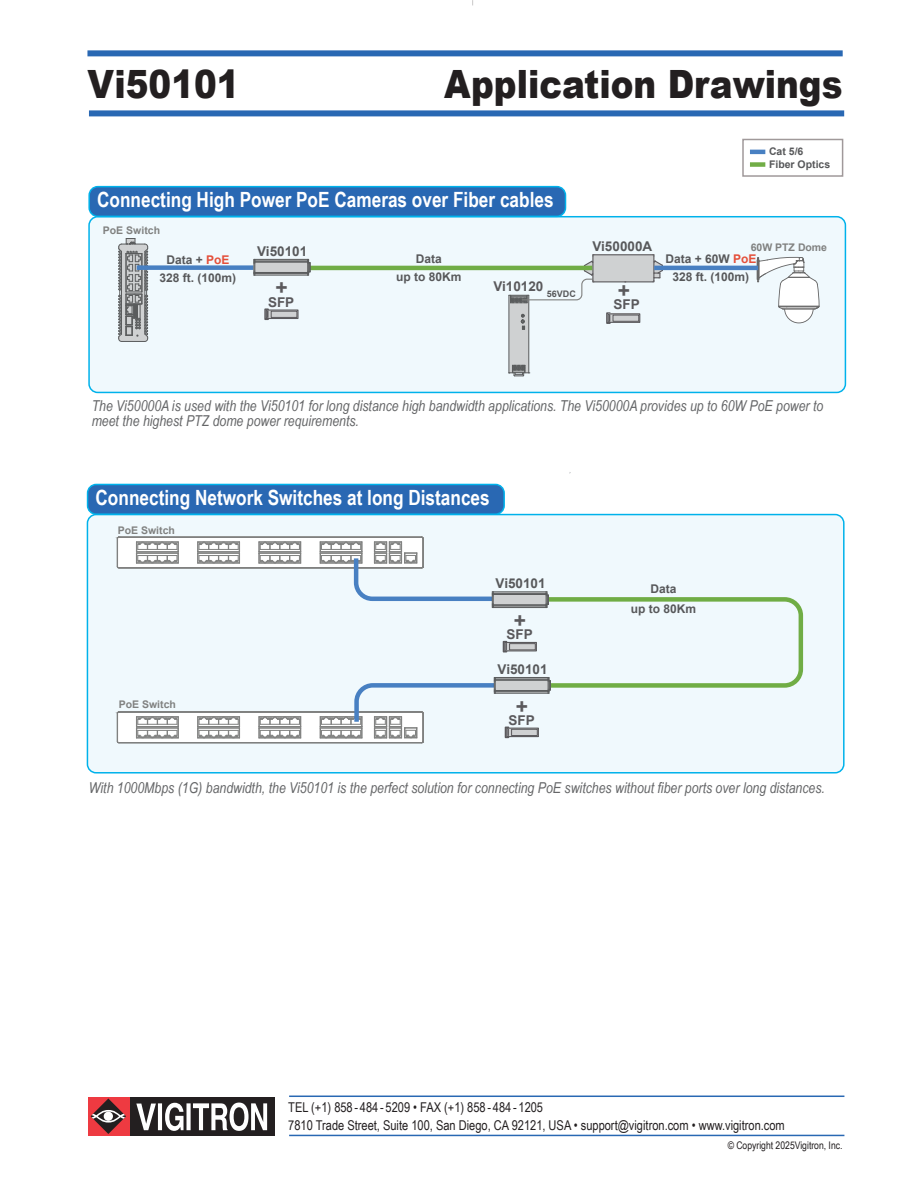
<style>
.page{position:relative;width:918px;height:1188px;background:#fff}
.page>*{position:absolute;margin:0;border:0;box-sizing:border-box;transform-origin:0 0}
.t1{font:900 39px "Arial";color:#231f20;scale:.87 1}
.t2{font:700 21px "Arial Narrow";color:#fff}
.t3{font:700 21px "Arial";color:#5a595c}
.t4{font:italic 15px/15px "Arial Narrow";color:#656668}
.t5{font:13.5px/18px "Arial Narrow";color:#231f20}
.t6{font:700 13.5px "Arial";color:#58595b}
.t7{font:700 13.5px "Arial";color:#5a595c}
.t8{font:700 12px/18px "Arial";color:#57585a;text-align:center}
.t9{font:700 10.5px "Arial";color:#808180}
.t10{font:10.5px "Arial Narrow";color:#231f20}
.t11{font:700 10.5px/12.6px "Arial";color:#57585a}
.t12{font:700 9px "Arial";color:#57585a}
.s1{color:#e44f3a}
</style>
<div class="page">
<div style="left:87px;top:515px;width:757px;height:258px;background:#f0f9fd;border-radius:9px"></div>
<div style="left:87px;top:514px;width:758px;height:260px;border:2px solid #00b2eb;border-radius:9px"></div>
<div style="left:89px;top:110px;width:755px;height:6px;background:#2968b3"></div>
<div style="left:87px;top:50px;width:756px;height:6px;background:#2968b3"></div>
<hr style="left:289px;top:1135px;width:555px;height:1px;background:#2968b3">
<div style="left:129px;top:1097px;width:146px;height:39px;background:#231f20"></div>
<svg style="left:136px;top:1103px;width:131px;height:28px"></svg>
<div style="left:88px;top:1097px;width:41px;height:39px;background:#ee3a41"></div>
<svg style="left:91px;top:1099px;width:35px;height:35px"></svg>
<hr style="left:289px;top:1096px;width:555px;height:1px;background:#2968b3">
<hr style="left:750px;top:150px;width:15px;height:4px;background:#4880c2">
<div style="left:750px;top:162px;width:15px;height:5px;background:#71ad46"></div>
<div style="left:89px;top:217px;width:756px;height:175px;background:#f0f9fd;border-radius:9px"></div>
<div style="left:88px;top:216px;width:758px;height:177px;border:2px solid #00b2eb;border-radius:9px"></div>
<div style="left:509px;top:295px;width:20px;height:78px;background:#cfd1d2"></div>
<hr style="left:509px;top:295px;width:1px;height:78px;background:#5a5c5d">
<hr style="left:528px;top:295px;width:1px;height:78px;background:#5a5c5d">
<svg style="left:521px;top:314px;width:4px;height:16px"></svg>
<svg style="left:509px;top:365px;width:21px;height:12px"></svg>
<div style="left:89px;top:187px;width:477px;height:29px;background:#2968b3;border-radius:9px"></div>
<div style="left:88px;top:186px;width:478px;height:31px;border:2px solid #00b2eb;border-radius:9px"></div>
<svg style="left:118px;top:238px;width:31px;height:104px"></svg>
<svg style="left:509px;top:254px;width:155px;height:50px"></svg>
<div style="left:742px;top:139px;width:101px;height:38px;border:2px solid #a0999a"></div>
<hr style="left:308px;top:266px;width:284px;height:4px;background:#71ad46">
<svg style="left:757px;top:256px;width:63px;height:67px"></svg>
<hr style="left:757px;top:259px;width:2px;height:21px;background:#686868">
<hr style="left:654px;top:266px;width:104px;height:4px;background:#4880c2">
<div style="left:137px;top:265px;width:116px;height:5px;background:#4880c2"></div>
<div style="left:264px;top:308px;width:5px;height:12px;border:2px solid #5b5a5d"></div>
<div style="left:266px;top:310px;width:32px;height:8px;background:#cfd1d2"></div>
<div style="left:271px;top:311px;width:26px;height:7px;border:1px solid #5b5a5d"></div>
<div style="left:266px;top:309px;width:33px;height:10px;border:1px solid #5b5a5d"></div>
<svg style="left:267px;top:311px;width:2px;height:6px"></svg>
<div style="left:606px;top:312px;width:5px;height:12px;border:2px solid #5b5a5d"></div>
<svg style="left:610px;top:315px;width:27px;height:6px"></svg>
<div style="left:613px;top:315px;width:26px;height:6px;border:1px solid #5b5a5d"></div>
<div style="left:608px;top:313px;width:32px;height:10px;border:1px solid #5b5a5d"></div>
<div style="left:88px;top:484px;width:416px;height:30px;background:#2968b3;border-radius:9px"></div>
<div style="left:87px;top:484px;width:418px;height:31px;border:2px solid #00b2eb;border-radius:9px"></div>
<div style="left:254px;top:259px;width:55px;height:16px;background:#cfd1d2"></div>
<hr style="left:255px;top:273px;width:53px;height:1px;background:#5a5c5d">
<hr style="left:255px;top:275px;width:53px;height:1px;background:#5a5c5d">
<hr style="left:255px;top:272px;width:53px;height:1px;background:#5a5c5d">
<hr style="left:255px;top:262px;width:53px;height:1px;background:#5a5c5d">
<hr style="left:255px;top:261px;width:53px;height:1px;background:#5a5c5d">
<svg style="left:254px;top:259px;width:1px;height:17px"></svg>
<hr style="left:255px;top:259px;width:53px;height:1px;background:#5a5c5d">
<svg style="left:307px;top:259px;width:4px;height:17px"></svg>
<div style="left:503px;top:641px;width:4px;height:12px;border:2px solid #5b5a5d"></div>
<svg style="left:505px;top:642px;width:31px;height:9px"></svg>
<div style="left:504px;top:642px;width:33px;height:9px;border:1px solid #5b5a5d"></div>
<svg style="left:505px;top:643px;width:2px;height:7px"></svg>
<div style="left:492px;top:592px;width:55px;height:16px;background:#cfd1d2"></div>
<hr style="left:493px;top:606px;width:53px;height:1px;background:#5a5c5d">
<hr style="left:493px;top:607px;width:53px;height:1px;background:#5a5c5d">
<hr style="left:493px;top:605px;width:53px;height:1px;background:#5a5c5d">
<hr style="left:493px;top:594px;width:53px;height:1px;background:#5a5c5d">
<hr style="left:493px;top:593px;width:53px;height:1px;background:#5a5c5d">
<svg style="left:117px;top:536px;width:381px;height:72px"></svg>
<hr style="left:493px;top:591px;width:53px;height:1px;background:#5a5c5d">
<div style="left:505px;top:727px;width:4px;height:11px;border:2px solid #5b5a5d"></div>
<div style="left:507px;top:728px;width:31px;height:8px;background:#cfd1d2"></div>
<div style="left:506px;top:728px;width:33px;height:9px;border:1px solid #5b5a5d"></div>
<svg style="left:507px;top:729px;width:2px;height:6px"></svg>
<div style="left:494px;top:677px;width:55px;height:16px;background:#cfd1d2"></div>
<hr style="left:495px;top:691px;width:53px;height:1px;background:#5a5c5d">
<hr style="left:495px;top:693px;width:53px;height:1px;background:#5a5c5d">
<hr style="left:495px;top:690px;width:53px;height:1px;background:#5a5c5d">
<hr style="left:495px;top:680px;width:53px;height:1px;background:#5a5c5d">
<hr style="left:495px;top:679px;width:53px;height:1px;background:#5a5c5d">
<svg style="left:117px;top:677px;width:383px;height:67px"></svg>
<hr style="left:495px;top:677px;width:53px;height:1px;background:#5a5c5d">
<svg style="left:539px;top:591px;width:265px;height:103px"></svg>
<h1 class="t1" style="left:87px;top:55px;width:176px">Vi50101</h1>
<h1 class="t1" style="left:444px;top:55px;width:460px">Application Drawings</h1>
<p class="t11" style="left:769px;top:145px;width:63px">Cat 5/6<br>Fiber Optics</p>
<h2 class="t2" style="left:97px;top:184px;width:458px">Connecting High Power PoE Cameras over Fiber cables</h2>
<p class="t9" style="left:103px;top:223px;width:59px">PoE Switch</p>
<p class="t8" style="left:396px;top:250px;width:67px">Data<br>up to 80Km</p>
<p class="t6" style="left:592px;top:237px;width:61px">Vi50000A</p>
<p class="t9" style="left:751px;top:240px;width:78px">60W PTZ Dome</p>
<p class="t6" style="left:257px;top:242px;width:52px">Vi50101</p>
<h2 class="t3" style="left:275px;top:273px;width:14px">+</h2>
<p class="t7" style="left:268px;top:292px;width:28px">SFP</p>
<p class="t8" style="left:160px;top:250px;width:78px">Data + <span class="s1">PoE<br></span>328 ft. (100m)</p>
<p class="t8" style="left:665px;top:250px;width:93px">Data + 60W <span class="s1">PoE<br></span>328 ft. (100m)</p>
<p class="t7" style="left:493px;top:277px;width:52px">Vi10120</p>
<h2 class="t3" style="left:618px;top:276px;width:14px">+</h2>
<p class="t7" style="left:613px;top:295px;width:28px">SFP</p>
<p class="t12" style="left:547px;top:288px;width:31px">56VDC</p>
<p class="t4" style="left:92px;top:398px;width:733px">The Vi50000A is used with the Vi50101 for long distance high bandwidth applications. The Vi50000A provides up to 60W PoE power to meet the highest PTZ dome power requirements.</p>
<h2 class="t2" style="left:96px;top:482px;width:396px">Connecting Network Switches at long Distances</h2>
<p class="t9" style="left:118px;top:523px;width:59px">PoE Switch</p>
<p class="t9" style="left:119px;top:697px;width:59px">PoE Switch</p>
<p class="t6" style="left:496px;top:574px;width:52px">Vi50101</p>
<h2 class="t3" style="left:514px;top:606px;width:14px">+</h2>
<p class="t7" style="left:506px;top:625px;width:28px">SFP</p>
<p class="t6" style="left:498px;top:660px;width:52px">Vi50101</p>
<h2 class="t3" style="left:516px;top:691px;width:14px">+</h2>
<p class="t7" style="left:508px;top:711px;width:28px">SFP</p>
<p class="t8" style="left:631px;top:579px;width:67px;line-height:19.5px">Data<br>up to 80Km</p>
<p class="t4" style="left:89px;top:780px;width:738px">With 1000Mbps (1G) bandwidth, the Vi50101 is the perfect solution for connecting PoE switches without fiber ports over long distances.</p>
<p class="t5" style="left:288px;top:1098px;width:498px">TEL (+1) 858 - 484 - 5209 • FAX (+1) 858 - 484 - 1205<br>7810 Trade Street, Suite 100, San Diego, CA 92121, USA • support@vigitron.com • www.vigitron.com</p>
<p class="t10" style="left:728px;top:1138px;width:116px">© Copyright 2025Vigitron, Inc.</p>
</div>
